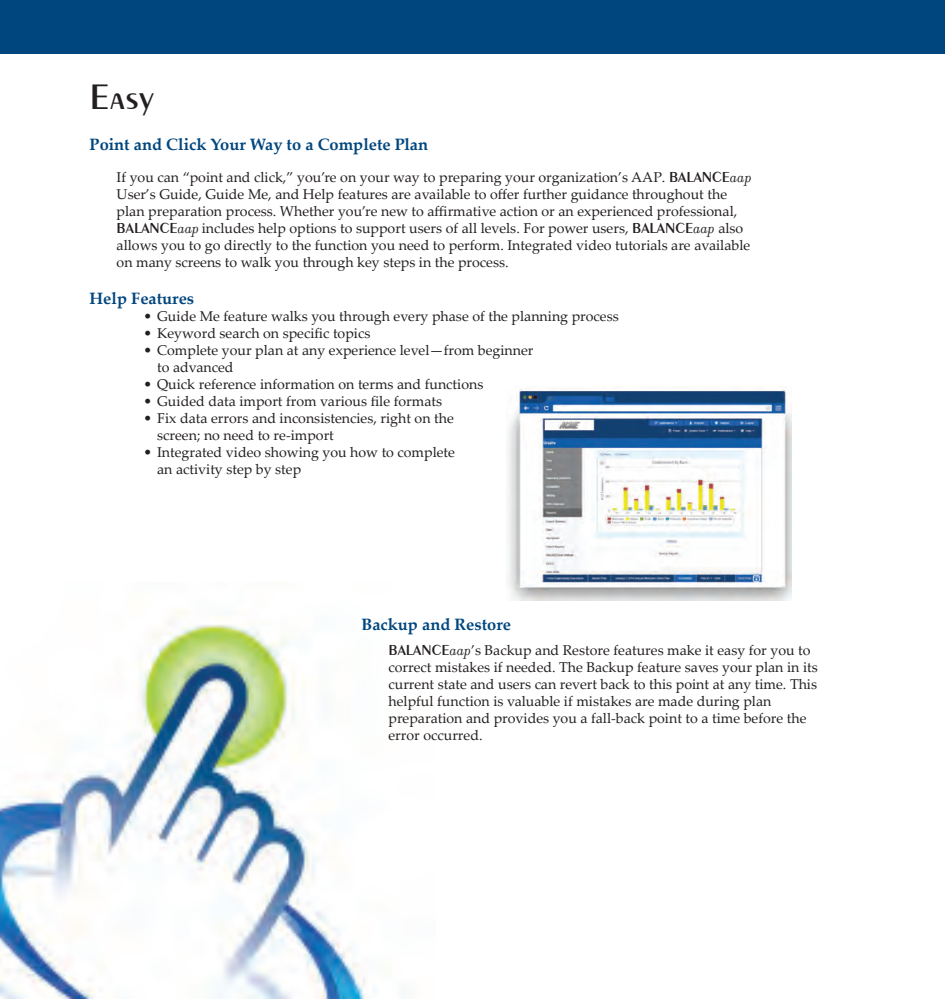
<style>
.page{position:relative;width:945px;height:999px;background:#fff}
.page>*{position:absolute;margin:0;border:0;box-sizing:border-box;transform-origin:0 0}
.t1{font:600 37.35px "Exotic 350 BT";color:#231f20}
.t2{font:700 16.5px "Palatino Linotype";color:#00467e}
.t3{font:14.25px/17.1px "Palatino Linotype";color:#231f20}
.s1{font-family:"Exotic 350 BT";font-weight:600;font-size:15.3px}
.s2{font-family:"Filosofia";font-style:italic;font-size:15.3px}
</style>
<div class="page">
<img style="left:0;top:611px;width:376px;height:388px">
<div style="left:0;top:0;width:945px;height:54px;background:#00467e"></div>
<img style="left:507px;top:387px;width:284px;height:214px">
<h1 class="t1" style="left:90px;top:74px;width:65px">Easy</h1>
<p class="t2" style="left:90px;top:133px;width:340px">Point and Click Your Way to a Complete Plan</p>
<p class="t3" style="left:117px;top:168px;width:637px">If you can “point and click,” you’re on your way to preparing your organization’s AAP. <span class="s1">BALANCE</span><span class="s2">aap </span>User’s Guide, Guide Me, and Help features are available to offer further guidance throughout the plan preparation process. Whether you’re new to affirmative action or an experienced professional, <span class="s1">BALANCE</span><span class="s2">aap</span> includes help options to support users of all levels. For power users, <span class="s1">BALANCE</span><span class="s2">aap</span> also allows you to go directly to the function you need to perform. Integrated video tutorials are available on many screens to walk you through key steps in the process.</p>
<p class="t2" style="left:90px;top:287px;width:106px">Help Features</p>
<p class="t3" style="left:144px;top:307px;width:477px">• Guide Me feature walks you through every phase of the planning process</p>
<p class="t3" style="left:144px;top:324px;width:228px">• Keyword search on specific topics</p>
<p class="t3" style="left:157px;top:341px;width:378px;text-indent:-14px">• Complete your plan at any experience level—from beginner to advanced</p>
<p class="t3" style="left:144px;top:375px;width:341px">• Quick reference information on terms and functions</p>
<p class="t3" style="left:144px;top:392px;width:300px">• Guided data import from various file formats</p>
<p class="t3" style="left:157px;top:409px;width:298px;text-indent:-14px">• Fix data errors and inconsistencies, right on the screen; no need to re-import</p>
<p class="t3" style="left:157px;top:443px;width:299px;text-indent:-14px">• Integrated video showing you how to complete an activity step by step</p>
<p class="t2" style="left:362px;top:613px;width:151px">Backup and Restore</p>
<p class="t3" style="left:388px;top:641px;width:431px"><span class="s1">BALANCE</span><span class="s2">aap</span>’s Backup and Restore features make it easy for you to correct mistakes if needed. The Backup feature saves your plan in its current state and users can revert back to this point at any time. This helpful function is valuable if mistakes are made during plan preparation and provides you a fall-back point to a time before the error occurred.</p>
</div>
